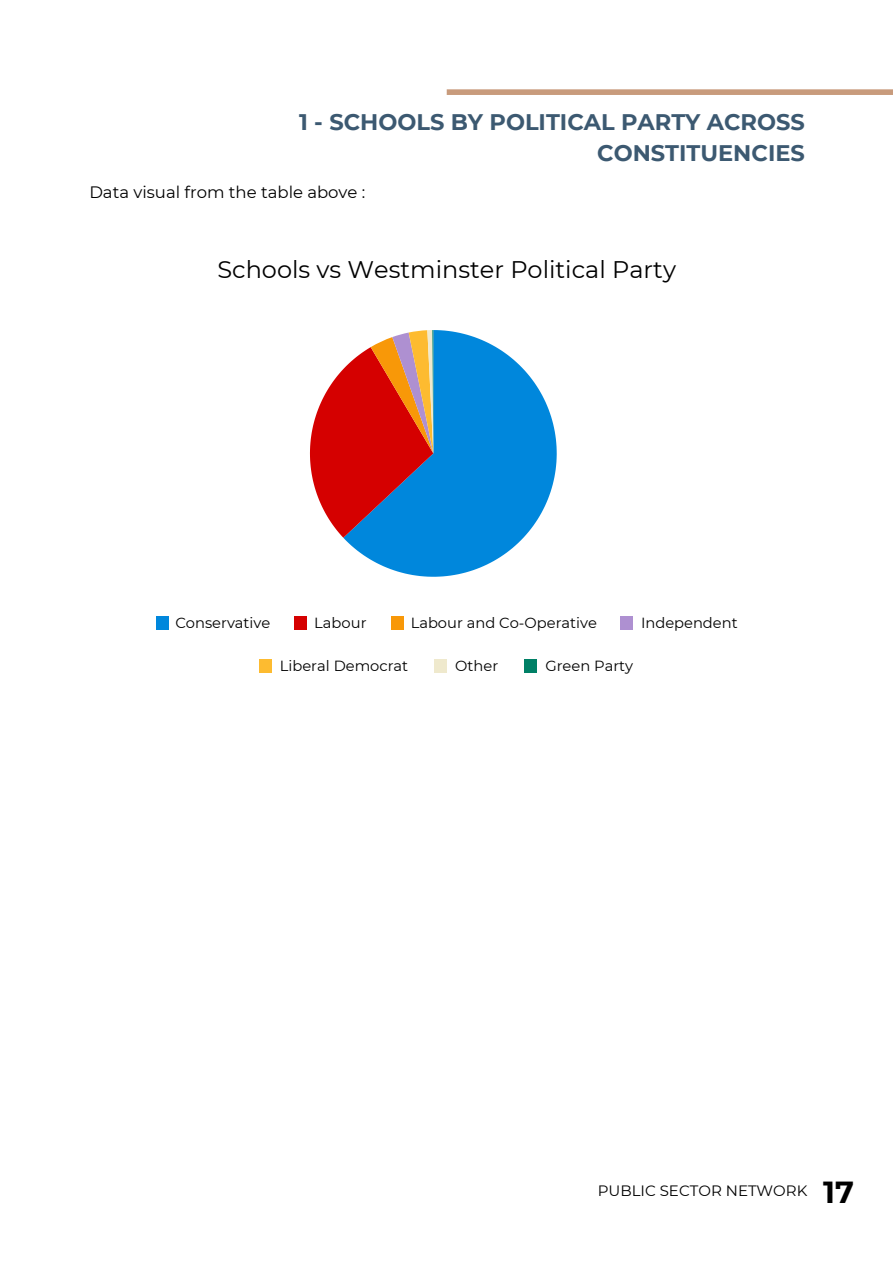
<style>
.page{position:relative;width:893px;height:1264px;background:#fff}
.page>*{position:absolute;margin:0;border:0;box-sizing:border-box;transform-origin:0 0}
.t1{font:700 30.45px "Montserrat";color:#000}
.t2{font:24px "Montserrat";color:#000}
.t3{font:700 22.5px/31.5px "Montserrat";color:#3c5971;text-align:right}
.t4{font:16.5px "Montserrat";color:#000}
.t5{font:15px "Montserrat";color:#000}
.t6{font:14.7px "Montserrat";color:#000}
</style>
<div class="page">
<div style="left:446px;top:89px;width:446px;height:6px;background:#c89b7c"></div>
<svg style="left:343px;top:330px;width:213px;height:247px;fill:#0087dc"></svg>
<svg style="left:310px;top:330px;width:123px;height:207px"></svg>
<div style="left:156px;top:616px;width:13px;height:14px;background:#0087dc"></div>
<div style="left:294px;top:616px;width:13px;height:14px;background:#d50000"></div>
<div style="left:391px;top:616px;width:13px;height:14px;background:#f89808"></div>
<div style="left:620px;top:616px;width:13px;height:14px;background:#ae90d1"></div>
<div style="left:259px;top:659px;width:13px;height:14px;background:#fdbb30"></div>
<div style="left:434px;top:659px;width:13px;height:14px;background:#efe9cd"></div>
<div style="left:524px;top:659px;width:13px;height:14px;background:#008066"></div>
<p class="t3" style="left:299px;top:106px;width:507px">1 - SCHOOLS BY POLITICAL PARTY ACROSS<br>CONSTITUENCIES</p>
<p class="t4" style="left:89px;top:182px;width:277px">Data visual from the table above :</p>
<p class="t2" style="left:217px;top:255px;width:460px">Schools vs Westminster Political Party</p>
<p class="t6" style="left:175px;top:614px;width:96px">Conservative</p>
<p class="t6" style="left:314px;top:614px;width:54px">Labour</p>
<p class="t6" style="left:410px;top:614px;width:188px">Labour and Co-Operative</p>
<p class="t6" style="left:641px;top:614px;width:98px">Independent</p>
<p class="t6" style="left:280px;top:657px;width:130px">Liberal Democrat</p>
<p class="t6" style="left:455px;top:657px;width:44px">Other</p>
<p class="t6" style="left:545px;top:657px;width:89px">Green Party</p>
<p class="t5" style="left:597px;top:1181px;width:211px">PUBLIC SECTOR NETWORK</p>
<h1 class="t1" style="left:823px;top:1173px;width:32px">17</h1>
</div>
